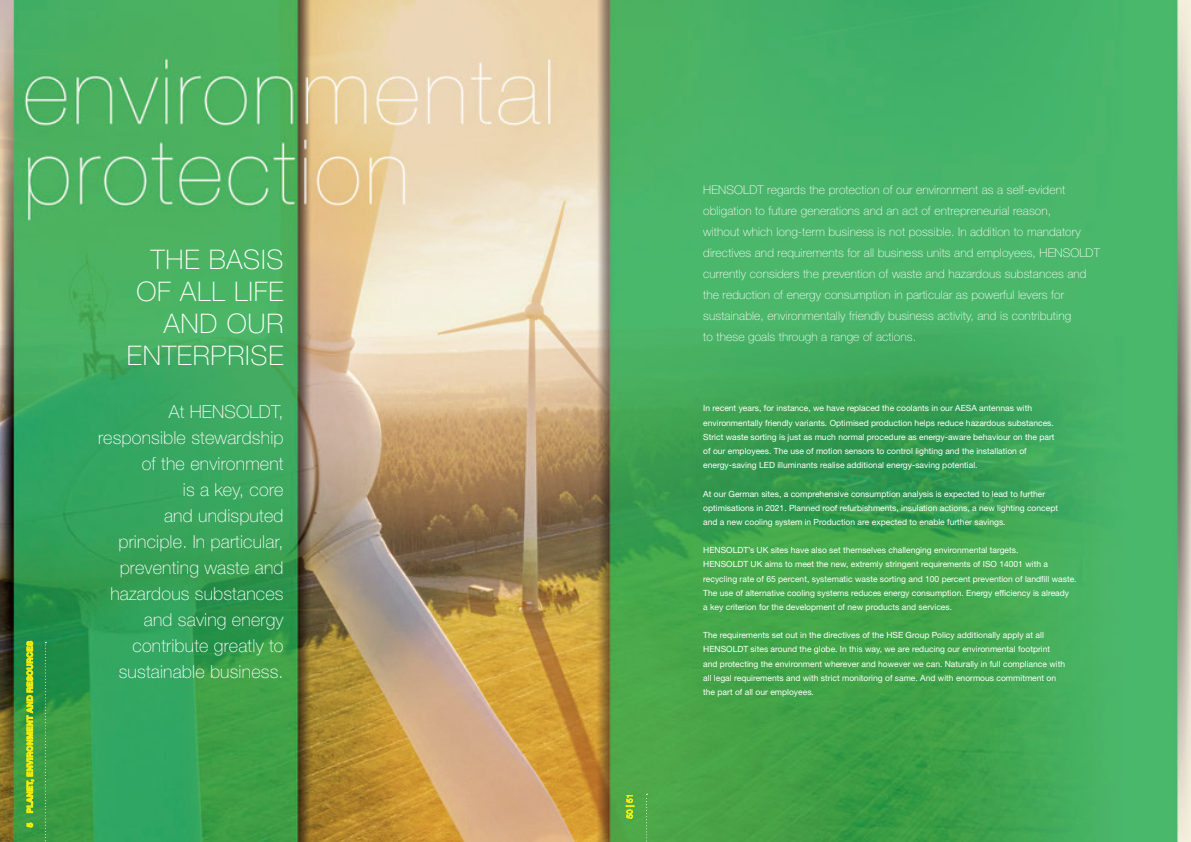
<style>
.page{position:relative;width:1191px;height:842px;background:#fff}
.page>*{position:absolute;margin:0;border:0;box-sizing:border-box;transform-origin:0 0}
.t1{font:100 27px/32px "Helvetica Neue LT Std";letter-spacing:.03em;color:#fff;text-align:right}
.t2{font:100 18px/26px "Helvetica Neue LT Std";letter-spacing:.01em;color:#fff;text-align:right}
.t3{font:100 12px/21px "Helvetica Neue LT Std";letter-spacing:.01em;color:#fff}
.t4{font:8.5px/14.2px "Helvetica Neue LT Std";color:#fff}
.t5{font:700 8px "Helvetica Neue LT Std";letter-spacing:.02em;color:#f5ec09}
</style>
<div class="page">
<img style="left:0;top:0;width:1191px;height:842px">
<svg style="left:45px;top:642px;width:1px;height:200px"></svg>
<svg style="left:646px;top:794px;width:1px;height:48px"></svg>
<svg style="left:27px;top:823px;width:6px;height:4px"></svg>
<svg style="left:27px;top:641px;width:7px;height:172px"></svg>
<svg style="left:626px;top:795px;width:8px;height:23px"></svg>
<p class="t5" style="left:25px;top:827px;width:188px;rotate:-90deg">5 PLANET, ENVIRONMENT AND RESOURCES</p>
<h1 class="t1" style="left:127px;top:243px;width:158px">THE BASIS<br>OF ALL LIFE<br>AND OUR<br>ENTERPRISE</h1>
<h2 class="t2" style="left:98px;top:399px;width:187px">At HENSOLDT, responsible stewardship of the environment<br>is a key, core<br>and undisputed principle. In particular, preventing waste and hazardous substances and saving energy contribute greatly to sustainable business.</h2>
<p class="t3" style="left:703px;top:179px;width:398px">HENSOLDT regards the protection of our environment as a self-evident obligation to future generations and an act of entrepreneurial reason,<br>without which long-term business is not possible. In addition to mandatory directives and requirements for all business units and employees, HENSOLDT currently considers the prevention of waste and hazardous substances and the reduction of energy consumption in particular as powerful levers for sustainable, environmentally friendly business activity, and is contributing<br>to these goals through a range of actions.</p>
<p class="t4" style="left:703px;top:401px;width:353px">In recent years, for instance, we have replaced the coolants in our AESA antennas with environmentally friendly variants. Optimised production helps reduce hazardous substances.<br>Strict waste sorting is just as much normal procedure as energy-aware behaviour on the part of our employees. The use of motion sensors to control lighting and the installation of energy-saving LED illuminants realise additional energy-saving potential.</p>
<p class="t4" style="left:703px;top:486px;width:356px">At our German sites, a comprehensive consumption analysis is expected to lead to further optimisations in 2021. Planned roof refurbishments, insulation actions, a new lighting concept and a new cooling system in Production are expected to enable further savings.</p>
<p class="t4" style="left:703px;top:543px;width:375px">HENSOLDT’s UK sites have also set themselves challenging environmental targets.<br>HENSOLDT UK aims to meet the new, extremly stringent requirements of ISO 14001 with a recycling rate of 65 percent, systematic waste sorting and 100 percent prevention of landfill waste.<br>The use of alternative cooling systems reduces energy consumption. Energy efficiency is already<br>a key criterion for the development of new products and services.</p>
<p class="t4" style="left:703px;top:628px;width:363px">The requirements set out in the directives of the HSE Group Policy additionally apply at all HENSOLDT sites around the globe. In this way, we are reducing our environmental footprint and protecting the environment wherever and however we can. Naturally in full compliance with all legal requirements and with strict monitoring of same. And with enormous commitment on the part of all our employees.</p>
</div>
